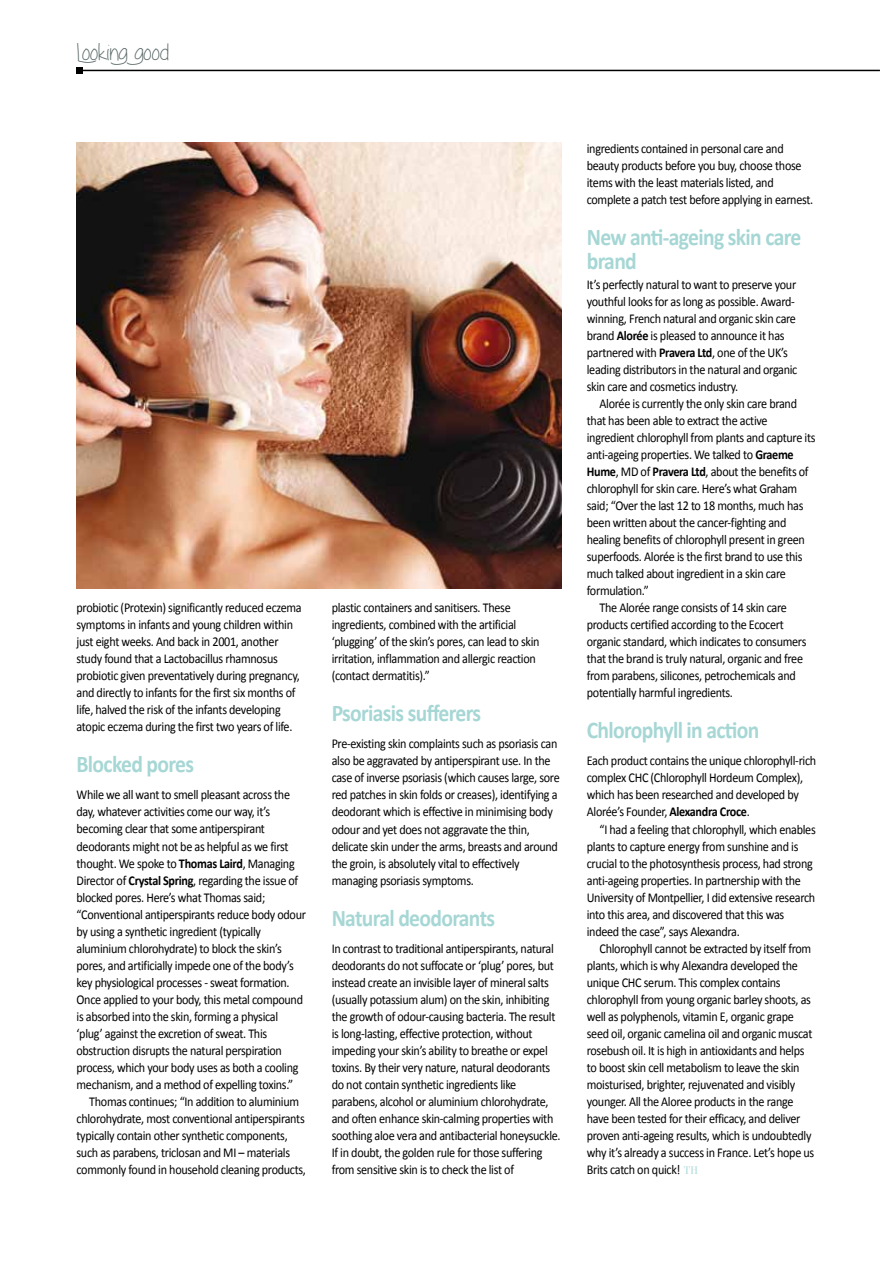
<style>
.page{position:relative;width:893px;height:1263px;background:#fff}
.page>*{position:absolute;margin:0;border:0;box-sizing:border-box;transform-origin:0 0}
.t1{font:700 24px/24px "Calibri";letter-spacing:-.03em;color:#a6d7d5;scale:.9 1}
.t2{font:24px "Love Me Forever";color:#596767}
.t3{font:13.5px/17px "Calibri";letter-spacing:-.025em;color:#000;scale:.9 1}
.t4{font:12px "Dubiel Plain";color:#a6d7d5}
.s1{font-weight:700}
</style>
<div class="page">
<img style="left:77px;top:142px;width:484px;height:447px">
<hr style="left:80px;top:70px;width:800px;height:1px;background:#000">
<svg style="left:77px;top:67px;width:6px;height:6px"></svg>
<h1 class="t2" style="left:77px;top:41px;width:94px">Looking good</h1>
<p class="t3" style="left:77px;top:599px;width:252px">probiotic (Protexin) significantly reduced eczema symptoms in infants and young children within just eight weeks. And back in 2001, another study found that a Lactobacillus rhamnosus probiotic given preventatively during pregnancy, and directly to infants for the first six months of life, halved the risk of the infants developing atopic eczema during the first two years of life.</p>
<h1 class="t1" style="left:77px;top:751px;width:132px">Blocked pores</h1>
<p class="t3" style="left:77px;top:786px;width:239px">While we all want to smell pleasant across the</p>
<p class="t3" style="left:77px;top:803px;width:217px">day, whatever activities come our way, it’s</p>
<p class="t3" style="left:77px;top:820px;width:211px">becoming clear that some antiperspirant</p>
<p class="t3" style="left:77px;top:837px;width:237px">deodorants might not be as helpful as we first</p>
<p class="t3" style="left:77px;top:854px;width:244px">thought. We spoke to <span class="s1">Thomas Laird</span>, Managing</p>
<p class="t3" style="left:77px;top:871px;width:248px">Director of <span class="s1">Crystal Spring</span>, regarding the issue of</p>
<p class="t3" style="left:77px;top:888px;width:211px">blocked pores. Here’s what Thomas said;</p>
<p class="t3" style="left:77px;top:905px;width:257px">“Conventional antiperspirants reduce body odour</p>
<p class="t3" style="left:77px;top:922px;width:207px">by using a synthetic ingredient (typically</p>
<p class="t3" style="left:77px;top:939px;width:230px">aluminium chlorohydrate) to block the skin’s</p>
<p class="t3" style="left:77px;top:956px;width:243px">pores, and artificially impede one of the body’s</p>
<p class="t3" style="left:77px;top:973px;width:238px">key physiological processes - sweat formation.</p>
<p class="t3" style="left:77px;top:990px;width:253px">Once applied to your body, this metal compound</p>
<p class="t3" style="left:77px;top:1007px;width:226px">is absorbed into the skin, forming a physical</p>
<p class="t3" style="left:77px;top:1024px;width:213px">‘plug’ against the excretion of sweat. This</p>
<p class="t3" style="left:77px;top:1041px;width:230px">obstruction disrupts the natural perspiration</p>
<p class="t3" style="left:77px;top:1058px;width:248px">process, which your body uses as both a cooling</p>
<p class="t3" style="left:77px;top:1075px;width:242px">mechanism, and a method of expelling toxins.”</p>
<p class="t3" style="left:89px;top:1092px;width:235px">Thomas continues; “In addition to aluminium</p>
<p class="t3" style="left:77px;top:1109px;width:255px">chlorohydrate, most conventional antiperspirants</p>
<p class="t3" style="left:77px;top:1126px;width:236px">typically contain other synthetic components,</p>
<p class="t3" style="left:77px;top:1143px;width:239px">such as parabens, triclosan and MI – materials</p>
<p class="t3" style="left:77px;top:1160px;width:256px">commonly found in household cleaning products,</p>
<p class="t3" style="left:332px;top:599px;width:233px">plastic containers and sanitisers. These ingredients, combined with the artificial ‘plugging’ of the skin’s pores, can lead to skin irritation, inflammation and allergic reaction (contact dermatitis).”</p>
<h1 class="t1" style="left:332px;top:700px;width:168px">Psoriasis sufferers</h1>
<p class="t3" style="left:332px;top:735px;width:255px">Pre-existing skin complaints such as psoriasis can also be aggravated by antiperspirant use. In the case of inverse psoriasis (which causes large, sore red patches in skin folds or creases), identifying a deodorant which is effective in minimising body odour and yet does not aggravate the thin, delicate skin under the arms, breasts and around the groin, is absolutely vital to effectively managing psoriasis symptoms.</p>
<h1 class="t1" style="left:332px;top:904px;width:183px">Natural deodorants</h1>
<p class="t3" style="left:332px;top:939px;width:256px">In contrast to traditional antiperspirants, natural deodorants do not suffocate or ‘plug’ pores, but instead create an invisible layer of mineral salts (usually potassium alum) on the skin, inhibiting the growth of odour-causing bacteria. The result is long-lasting, effective protection, without impeding your skin’s ability to breathe or expel toxins. By their very nature, natural deodorants do not contain synthetic ingredients like parabens, alcohol or aluminium chlorohydrate, and often enhance skin-calming properties with soothing aloe vera and antibacterial honeysuckle.<br>If in doubt, the golden rule for those suffering from sensitive skin is to check the list of</p>
<p class="t3" style="left:587px;top:140px;width:253px">ingredients contained in personal care and beauty products before you buy, choose those items with the least materials listed, and complete a patch test before applying in earnest.</p>
<h1 class="t1" style="left:587px;top:224px;width:240px">New anti-ageing skin care brand</h1>
<p class="t3" style="left:587px;top:276px;width:236px">It’s perfectly natural to want to preserve your youthful looks for as long as possible. Award&shy;winning, French natural and organic skin care brand <span class="s1">Alorée</span> is pleased to announce it has partnered with <span class="s1">Pravera Ltd</span>, one of the UK’s leading distributors in the natural and organic skin care and cosmetics industry.</p>
<p class="t3" style="left:600px;top:395px;width:221px">Alorée is currently the only skin care brand</p>
<p class="t3" style="left:587px;top:412px;width:202px">that has been able to extract the active</p>
<p class="t3" style="left:587px;top:429px;width:256px">ingredient chlorophyll from plants and capture its</p>
<p class="t3" style="left:587px;top:446px;width:231px">anti-ageing properties. We talked to <span class="s1">Graeme</span></p>
<p class="t3" style="left:587px;top:463px;width:248px"><span class="s1">Hume</span>, MD of <span class="s1">Pravera Ltd</span>, about the benefits of</p>
<p class="t3" style="left:587px;top:480px;width:235px">chlorophyll for skin care. Here’s what Graham</p>
<p class="t3" style="left:587px;top:497px;width:242px">said; “Over the last 12 to 18 months, much has</p>
<p class="t3" style="left:587px;top:514px;width:223px">been written about the cancer-fighting and</p>
<p class="t3" style="left:587px;top:531px;width:244px">healing benefits of chlorophyll present in green</p>
<p class="t3" style="left:587px;top:548px;width:241px">superfoods. Alorée is the first brand to use this</p>
<p class="t3" style="left:587px;top:565px;width:223px">much talked about ingredient in a skin care</p>
<p class="t3" style="left:587px;top:582px;width:70px">formulation.”</p>
<p class="t3" style="left:600px;top:599px;width:210px">The Alorée range consists of 14 skin care</p>
<p class="t3" style="left:587px;top:616px;width:220px">products certified according to the Ecocert</p>
<p class="t3" style="left:587px;top:633px;width:245px">organic standard, which indicates to consumers</p>
<p class="t3" style="left:587px;top:650px;width:242px">that the brand is truly natural, organic and free</p>
<p class="t3" style="left:587px;top:667px;width:234px">from parabens, silicones, petrochemicals and</p>
<p class="t3" style="left:587px;top:684px;width:164px">potentially harmful ingredients.</p>
<h1 class="t1" style="left:587px;top:717px;width:193px">Chlorophyll in action</h1>
<p class="t3" style="left:587px;top:752px;width:256px">Each product contains the unique chlorophyll-rich complex CHC (Chlorophyll Hordeum Complex), which has been researched and developed by Alorée’s Founder, <span class="s1">Alexandra Croce</span>.</p>
<p class="t3" style="left:587px;top:820px;width:256px;text-indent:13px">“I had a feeling that chlorophyll, which enables plants to capture energy from sunshine and is crucial to the photosynthesis process, had strong anti-ageing properties. In partnership with the University of Montpellier, I did extensive research into this area, and discovered that this was indeed the case”, says Alexandra.</p>
<p class="t3" style="left:587px;top:939px;width:254px;text-indent:13px">Chlorophyll cannot be extracted by itself from plants, which is why Alexandra developed the unique CHC serum. This complex contains chlorophyll from young organic barley shoots, as well as polyphenols, vitamin E, organic grape seed oil, organic camelina oil and organic muscat rosebush oil. It is high in antioxidants and helps to boost skin cell metabolism to leave the skin moisturised, brighter, rejuvenated and visibly younger. All the Aloree products in the range have been tested for their efficacy, and deliver proven anti-ageing results, which is undoubtedly why it’s already a success in France. Let’s hope us Brits catch on quick!</p>
<p class="t4" style="left:684px;top:1163px;width:16px">TH</p>
</div>
